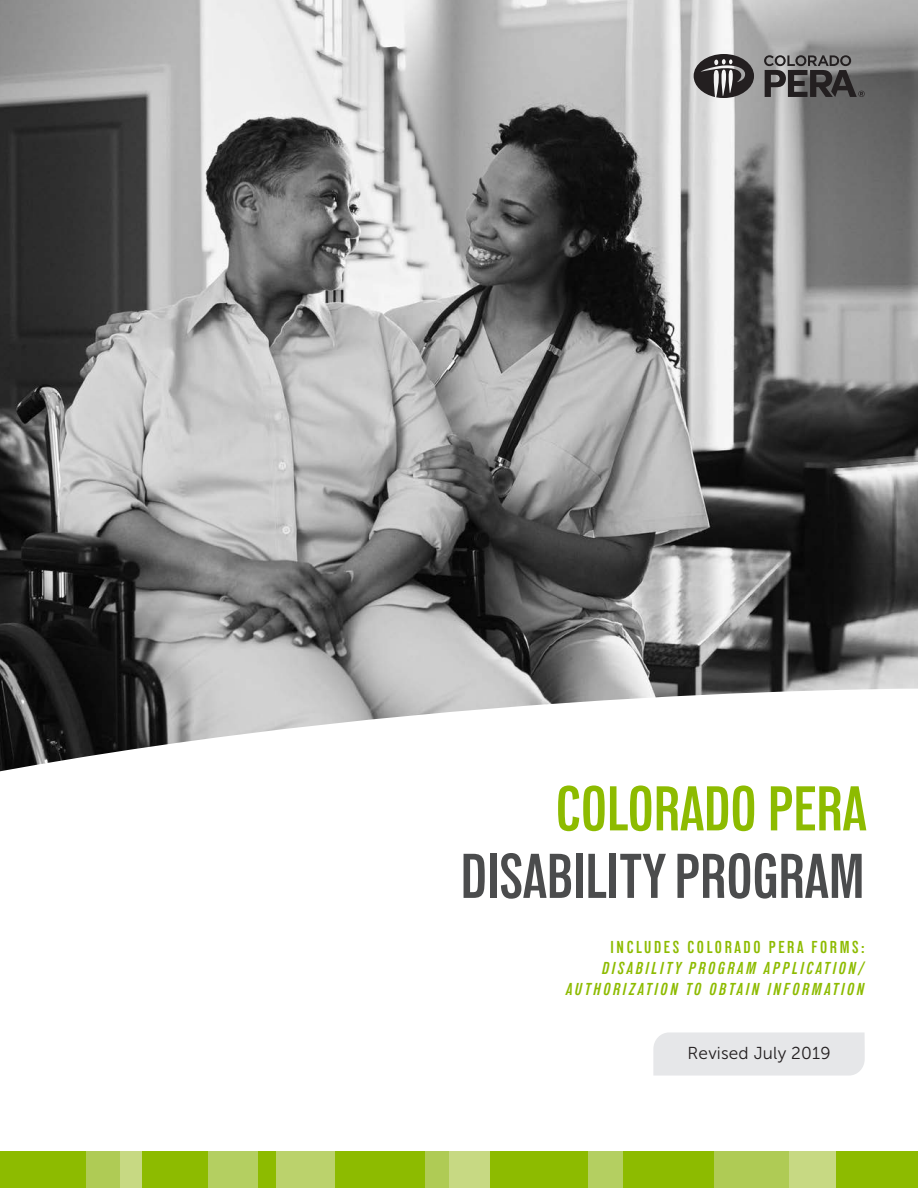
<style>
.page{position:relative;width:918px;height:1188px;background:#fff}
.page>*{position:absolute;margin:0;border:0;box-sizing:border-box;transform-origin:0 0}
.t1{font:600 condensed 63px "Lorimer No 2";color:#4b4c4d}
.t2{font:600 condensed 63px "Lorimer No 2";color:#8dbb00}
.t3{font:17.25px/20.7px "Lorimer No 2 Condensed Semibold Ital";letter-spacing:.15em;color:#8dbb00;text-align:center}
.t4{font:17.25px "Museo Sans 300";letter-spacing:.01em;color:#231f20}
.s1{font-family:"Lorimer No 2";font-weight:600;font-stretch:condensed}
</style>
<div class="page">
<img style="left:0;top:0;width:918px;height:685px">
<svg style="left:0;top:685px;width:918px;height:467px"></svg>
<svg style="left:694px;top:54px;width:60px;height:44px;background:#646263"></svg>
<svg style="left:764px;top:55px;width:101px;height:42px;background:#5e5c5d"></svg>
<div style="left:0;top:1152px;width:121px;height:36px;background:#8dbb00"></div>
<div style="left:236px;top:1152px;width:162px;height:36px;background:#8dbb00"></div>
<div style="left:396px;top:1152px;width:162px;height:36px;background:#8dbb00"></div>
<div style="left:426px;top:1152px;width:162px;height:36px;background:#c7d983"></div>
<div style="left:490px;top:1152px;width:98px;height:36px;background:#8dbb00"></div>
<div style="left:426px;top:1152px;width:23px;height:36px;background:#afcb55"></div>
<div style="left:588px;top:1152px;width:161px;height:36px;background:#b4cf61"></div>
<div style="left:120px;top:1152px;width:138px;height:36px;background:#b4cf61"></div>
<div style="left:86px;top:1152px;width:59px;height:36px;background:#afcb55"></div>
<div style="left:276px;top:1152px;width:59px;height:36px;background:#bbd26c"></div>
<div style="left:138px;top:1152px;width:70px;height:36px;background:#8dbb00"></div>
<div style="left:623px;top:1152px;width:162px;height:36px;background:#8dbb00"></div>
<div style="left:783px;top:1152px;width:135px;height:36px;background:#8dbb00"></div>
<div style="left:783px;top:1152px;width:52px;height:36px;background:#c7d983"></div>
<div style="left:714px;top:1152px;width:74px;height:36px;background:#afcb55"></div>
<div style="left:120px;top:1152px;width:21px;height:36px;background:#c7d983"></div>
<div style="left:653px;top:1032px;width:212px;height:44px;background:#e6e7e9"></div>
<p class="t2" style="left:556px;top:774px;width:312px">COLORADO PERA</p>
<p class="t1" style="left:461px;top:841px;width:406px">DISABILITY PROGRAM</p>
<p class="t3" style="left:602px;top:937px;width:264px"><span class="s1">INCLUDES COLORADO PERA FORMS:<br></span>DISABILITY PROGRAM APPLICATION/</p>
<p class="t3" style="left:567px;top:978px;width:300px">AUTHORIZATION TO OBTAIN INFORMATION</p>
<p class="t4" style="left:688px;top:1044px;width:144px">Revised July 2019</p>
</div>
